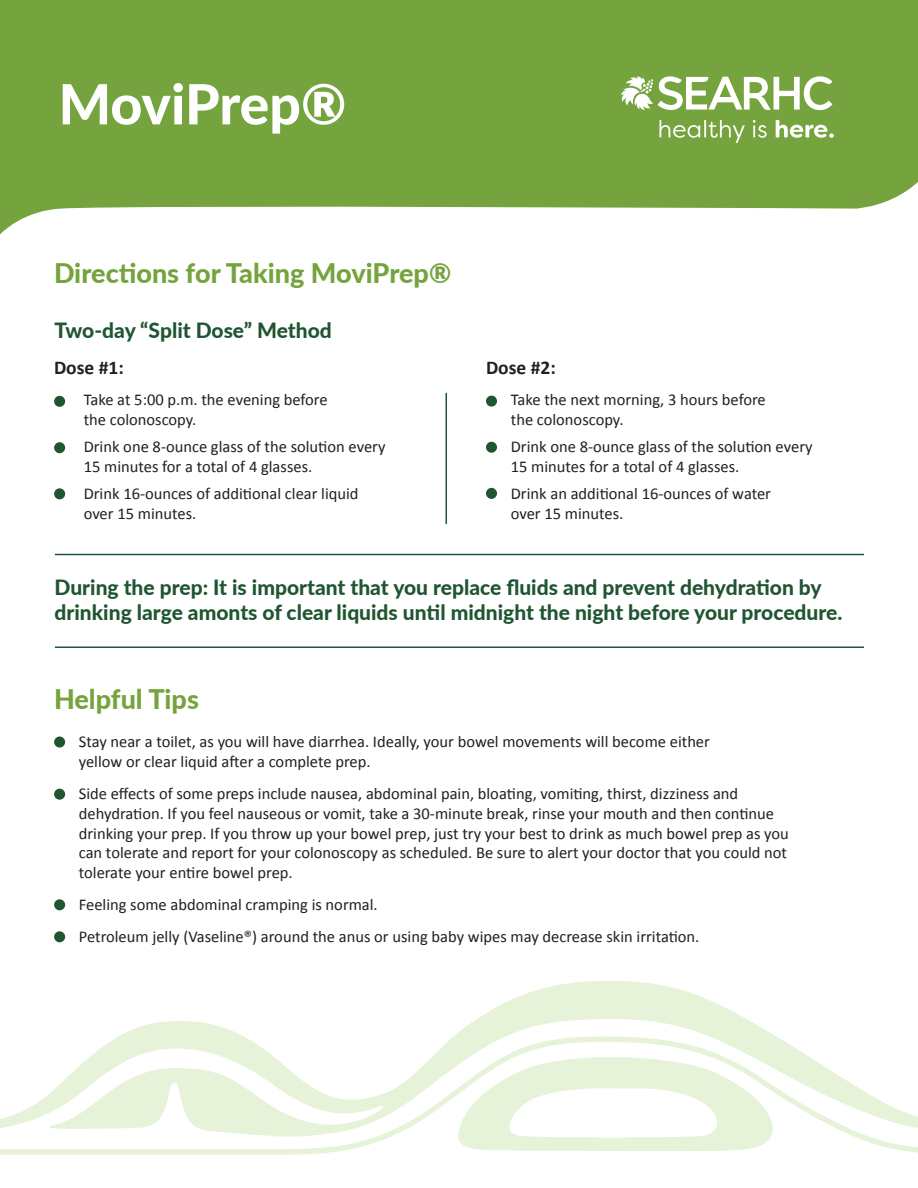
<style>
.page{position:relative;width:918px;height:1188px;background:#fff}
.page>*{position:absolute;margin:0;border:0;box-sizing:border-box;transform-origin:0 0}
.t1{font:800 55.35px "Lato";letter-spacing:-.005em;color:#fff}
.t2{font:800 27px "Lato";color:#75a33d}
.t3{font:800 21px/25.2px "Lato";color:#205532}
.t4{font:700 19.5px "Calibri";color:#231f20}
.t5{font:16.5px/19.8px "Calibri";color:#231f20}
</style>
<div class="page">
<svg style="left:0;top:0;width:918px;height:235px;background:#85ad53"></svg>
<div style="left:54px;top:396px;width:11px;height:11px;background:#205532;border-radius:50%"></div>
<div style="left:54px;top:442px;width:11px;height:11px;background:#205532;border-radius:50%"></div>
<div style="left:54px;top:488px;width:11px;height:11px;background:#205532;border-radius:50%"></div>
<hr style="left:446px;top:393px;width:1px;height:131px;background:#205532">
<hr style="left:55px;top:554px;width:809px;height:1px;background:#205532">
<hr style="left:55px;top:646px;width:809px;height:2px;background:#205532">
<div style="left:486px;top:396px;width:11px;height:11px;background:#205532;border-radius:50%"></div>
<div style="left:486px;top:442px;width:11px;height:11px;background:#205532;border-radius:50%"></div>
<div style="left:486px;top:488px;width:11px;height:11px;background:#205532;border-radius:50%"></div>
<div style="left:54px;top:737px;width:11px;height:11px;background:#205532;border-radius:50%"></div>
<div style="left:54px;top:789px;width:11px;height:11px;background:#205532;border-radius:50%"></div>
<div style="left:54px;top:899px;width:11px;height:11px;background:#205532;border-radius:50%"></div>
<div style="left:54px;top:931px;width:11px;height:11px;background:#205532;border-radius:50%"></div>
<svg style="left:659px;top:120px;width:86px;height:23px;background:#90b564"></svg>
<svg style="left:753px;top:120px;width:14px;height:18px"></svg>
<svg style="left:776px;top:120px;width:58px;height:18px"></svg>
<svg style="left:621px;top:76px;width:211px;height:35px"></svg>
<svg style="left:120px;top:981px;width:655px;height:55px"></svg>
<svg style="left:0;top:1036px;width:918px;height:119px"></svg>
<p class="t1" style="left:58px;top:63px;width:289px">MoviPrep®</p>
<p class="t2" style="left:54px;top:254px;width:399px">Directions for Taking MoviPrep®</p>
<p class="t3" style="left:55px;top:317px;width:279px">Two-day “Split Dose” Method</p>
<p class="t4" style="left:54px;top:354px;width:71px">Dose #1:</p>
<p class="t5" style="left:84px;top:389px;width:245px">Take at 5:00 p.m. the evening before</p>
<p class="t5" style="left:84px;top:409px;width:114px">the colonoscopy.</p>
<p class="t5" style="left:84px;top:436px;width:303px">Drink one 8-ounce glass of the solution every</p>
<p class="t5" style="left:84px;top:456px;width:230px">15 minutes for a total of 4 glasses.</p>
<p class="t5" style="left:84px;top:483px;width:276px">Drink 16-ounces of additional clear liquid</p>
<p class="t5" style="left:84px;top:503px;width:114px">over 15 minutes.</p>
<p class="t4" style="left:486px;top:354px;width:71px">Dose #2:</p>
<p class="t5" style="left:511px;top:389px;width:256px">Take the next morning, 3 hours before</p>
<p class="t5" style="left:511px;top:409px;width:114px">the colonoscopy.</p>
<p class="t5" style="left:511px;top:436px;width:303px">Drink one 8-ounce glass of the solution every</p>
<p class="t5" style="left:511px;top:456px;width:230px">15 minutes for a total of 4 glasses.</p>
<p class="t5" style="left:511px;top:483px;width:262px">Drink an additional 16-ounces of water</p>
<p class="t5" style="left:511px;top:503px;width:114px">over 15 minutes.</p>
<p class="t3" style="left:55px;top:574px;width:789px">During the prep: It is important that you replace fluids and prevent dehydration by drinking large amonts of clear liquids until midnight the night before your procedure.</p>
<p class="t2" style="left:54px;top:679px;width:146px">Helpful Tips</p>
<p class="t5" style="left:79px;top:732px;width:633px">Stay near a toilet, as you will have diarrhea. Ideally, your bowel movements will become either</p>
<p class="t5" style="left:79px;top:751px;width:293px">yellow or clear liquid after a complete prep.</p>
<p class="t5" style="left:79px;top:783px;width:712px">Side effects of some preps include nausea, abdominal pain, bloating, vomiting, thirst, dizziness and dehydration. If you feel nauseous or vomit, take a 30-minute break, rinse your mouth and then continue drinking your prep. If you throw up your bowel prep, just try your best to drink as much bowel prep as you can tolerate and report for your colonoscopy as scheduled. Be sure to alert your doctor that you could not tolerate your entire bowel prep.</p>
<p class="t5" style="left:79px;top:894px;width:300px">Feeling some abdominal cramping is normal.</p>
<p class="t5" style="left:79px;top:926px;width:622px">Petroleum jelly (Vaseline®) around the anus or using baby wipes may decrease skin irritation.</p>
</div>
